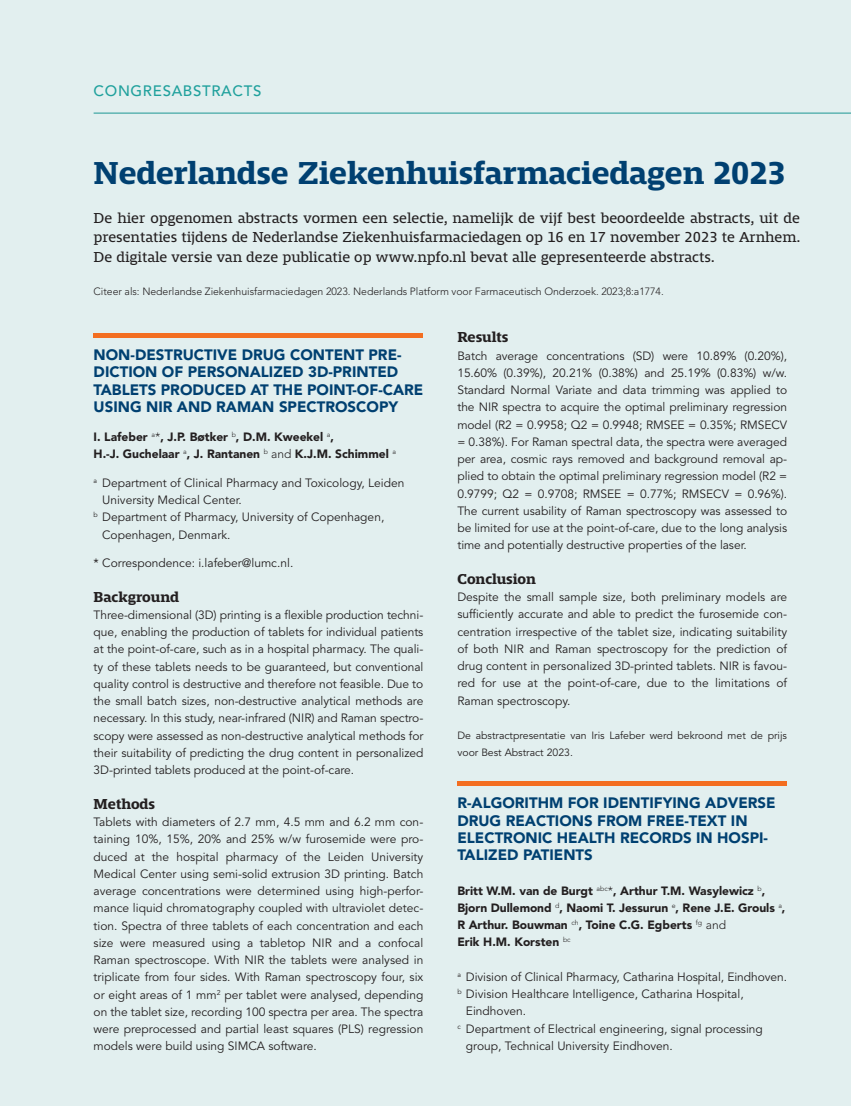
<style>
.page{position:relative;width:851px;height:1106px;background:#fff}
.page>*{position:absolute;margin:0;border:0;box-sizing:border-box;transform-origin:0 0}
.t1{font:700 33px "Mislab Std";color:#004071}
.t2{font:15px/19.5px "Mislab Std";color:#231f20;text-align:justify}
.t3{font:900 15px/17.2px "Avenir LT Std";color:#004071}
.t4{font:700 15px "Mislab Std";color:#231f20}
.t5{font:500 15px "Avenir LT Std";letter-spacing:.045em;color:#20a19d}
.t6{font:12px/17.2px "Avenir LT Std";color:#231f20;text-align:justify}
.t7{font:900 12px/17.2px "Avenir LT Std";color:#231f20}
.t8{font:300 10.5px "Avenir LT Std";letter-spacing:-.005em;color:#231f20}
.t9{font:10.5px/17.2px "Avenir LT Std";color:#231f20}
.s1{font-weight:300}
</style>
<div class="page">
<div style="left:0;top:0;width:850px;height:1106px;background:#e2efef"></div>
<hr style="left:94px;top:113px;width:756px;height:1px;background:#20a19d">
<hr style="left:94px;top:333px;width:329px;height:4px;background:#f36e21">
<hr style="left:457px;top:781px;width:330px;height:4px;background:#f36e21">
<p class="t5" style="left:94px;top:83px;width:169px">CONGRESABSTRACTS</p>
<h1 class="t1" style="left:94px;top:156px;width:693px">Nederlandse Ziekenhuisfarmaciedagen 2023</h1>
<p class="t2" style="left:94px;top:208px;width:708px">De hier opgenomen abstracts vormen een selectie, namelijk de vijf best beoordeelde abstracts, uit de presentaties tijdens de Nederlandse Ziekenhuisfarmaciedagen op 16 en 17 november 2023 te Arnhem.<br>De digitale versie van deze publicatie op www.npfo.nl bevat alle gepresenteerde abstracts.</p>
<p class="t8" style="left:94px;top:285px;width:571px">Citeer als: Nederlandse Ziekenhuisfarmaciedagen 2023. Nederlands Platform voor Farmaceutisch Onderzoek. 2023;8:a1774.</p>
<p class="t3" style="left:94px;top:346px;width:331px">NON-DESTRUCTIVE DRUG CONTENT PRE-DICTION OF PERSONALIZED 3D-PRINTED TABLETS PRODUCED AT THE POINT-OF-CARE USING NIR AND RAMAN SPECTROSCOPY</p>
<p class="t7" style="left:94px;top:428px;width:304px">I. Lafeber <sup>a</sup><span class="s1">*</span>, J.P. Bøtker <sup>b</sup>, D.M. Kweekel <sup>a</sup>,<br>H.-J. Guchelaar <sup>a</sup>, J. Rantanen <sup>b</sup> <span class="s1">and</span> K.J.M. Schimmel <sup>a</sup></p>
<p class="t6" style="left:94px;top:474px;width:312px"><sup>a</sup> Department of Clinical Pharmacy and Toxicology, Leiden</p>
<p class="t6" style="left:102px;top:491px;width:141px">University Medical Center.</p>
<p class="t6" style="left:94px;top:509px;width:292px"><sup>b</sup> Department of Pharmacy, University of Copenhagen,</p>
<p class="t6" style="left:102px;top:526px;width:130px">Copenhagen, Denmark.</p>
<p class="t6" style="left:94px;top:554px;width:201px">* Correspondence: i.lafeber@lumc.nl.</p>
<p class="t4" style="left:94px;top:589px;width:87px">Background</p>
<p class="t6" style="left:94px;top:606px;width:331px">Three-dimensional (3D) printing is a flexible production techni&shy;que, enabling the production of tablets for individual patients at the point-of-care, such as in a hospital pharmacy. The quali&shy;ty of these tablets needs to be guaranteed, but conventional quality control is destructive and therefore not feasible. Due to the small batch sizes, non-destructive analytical methods are necessary. In this study, near-infrared (NIR) and Raman spectro&shy;scopy were assessed as non-destructive analytical methods for their suitability of predicting the drug content in personalized 3D-printed tablets produced at the point-of-care.</p>
<p class="t4" style="left:94px;top:796px;width:63px">Methods</p>
<p class="t6" style="left:94px;top:813px;width:331px">Tablets with diameters of 2.7 mm, 4.5 mm and 6.2 mm con&shy;taining 10%, 15%, 20% and 25% w/w furosemide were pro&shy;duced at the hospital pharmacy of the Leiden University Medical Center using semi-solid extrusion 3D printing. Batch average concentrations were determined using high-perfor&shy;mance liquid chromatography coupled with ultraviolet detec&shy;tion. Spectra of three tablets of each concentration and each size were measured using a tabletop NIR and a confocal Raman spectroscope. With NIR the tablets were analysed in triplicate from four sides. With Raman spectroscopy four, six or eight areas of 1 mm<sup>2</sup> per tablet were analysed, depending on the tablet size, recording 100 spectra per area. The spectra were preprocessed and partial least squares (PLS) regression models were build using SIMCA software.</p>
<p class="t4" style="left:457px;top:330px;width:52px">Results</p>
<p class="t6" style="left:457px;top:347px;width:331px">Batch average concentrations (SD) were 10.89% (0.20%), 15.60% (0.39%), 20.21% (0.38%) and 25.19% (0.83%) w/w.<br>Standard Normal Variate and data trimming was applied to the NIR spectra to acquire the optimal preliminary regression model (R2 = 0.9958; Q2 = 0.9948; RMSEE = 0.35%; RMSECV = 0.38%). For Raman spectral data, the spectra were averaged per area, cosmic rays removed and background removal ap&shy;plied to obtain the optimal preliminary regression model (R2 = 0.9799; Q2 = 0.9708; RMSEE = 0.77%; RMSECV = 0.96%).<br>The current usability of Raman spectroscopy was assessed to be limited for use at the point-of-care, due to the long analysis time and potentially destructive properties of the laser.</p>
<p class="t4" style="left:457px;top:571px;width:80px">Conclusion</p>
<p class="t6" style="left:457px;top:588px;width:331px">Despite the small sample size, both preliminary models are sufficiently accurate and able to predict the furosemide con&shy;centration irrespective of the tablet size, indicating suitability of both NIR and Raman spectroscopy for the prediction of drug content in personalized 3D-printed tablets. NIR is favou&shy;red for use at the point-of-care, due to the limitations of Raman spectroscopy.</p>
<p class="t9" style="left:457px;top:727px;width:331px">De abstractpresentatie van Iris Lafeber werd bekroond met de prijs voor Best Abstract 2023.</p>
<p class="t3" style="left:457px;top:794px;width:319px">R-ALGORITHM FOR IDENTIFYING ADVERSE<br>DRUG REACTIONS FROM FREE-TEXT IN<br>ELECTRONIC HEALTH RECORDS IN HOSPI-<br>TALIZED PATIENTS</p>
<p class="t7" style="left:457px;top:881px;width:329px">Britt W.M. van de Burgt <sup>abc</sup><span class="s1">*</span>, Arthur T.M. Wasylewicz <sup>b</sup>, Bjorn Dullemond <sup>d</sup>, Naomi T. Jessurun <sup>e</sup>, Rene J.E. Grouls <sup>a</sup>, R Arthur. Bouwman <sup>ch</sup>, Toine C.G. Egberts <sup>fg</sup> <span class="s1">and<br></span>Erik H.M. Korsten <sup>bc</sup></p>
<p class="t6" style="left:457px;top:968px;width:331px"><sup>a</sup> Division of Clinical Pharmacy, Catharina Hospital, Eindhoven.</p>
<p class="t6" style="left:457px;top:985px;width:288px"><sup>b</sup> Division Healthcare Intelligence, Catharina Hospital,</p>
<p class="t6" style="left:466px;top:1002px;width:62px">Eindhoven.</p>
<p class="t6" style="left:457px;top:1020px;width:307px"><sup>c</sup> Department of Electrical engineering, signal processing</p>
<p class="t6" style="left:466px;top:1037px;width:208px">group, Technical University Eindhoven.</p>
</div>
